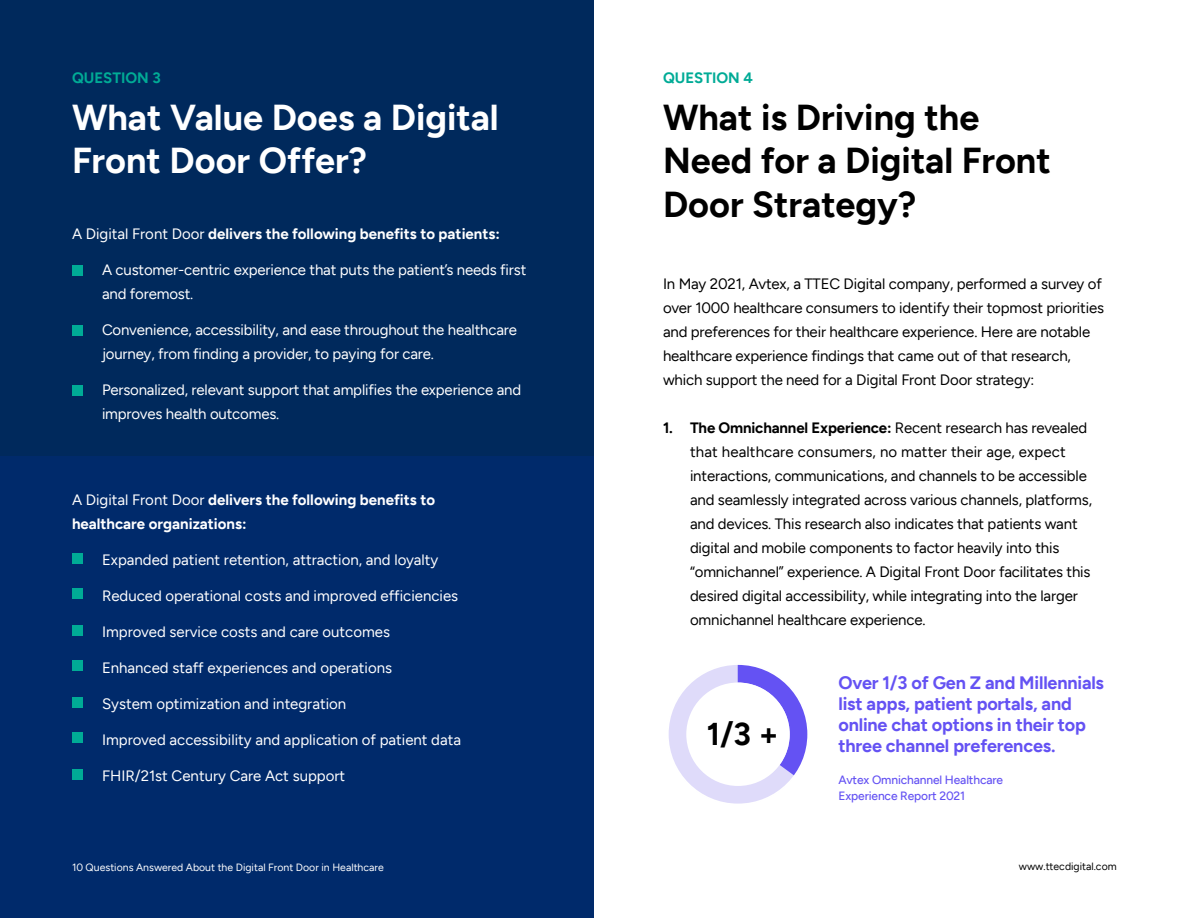
<style>
.page{position:relative;width:1188px;height:918px;background:#fff}
.page>*{position:absolute;margin:0;border:0;box-sizing:border-box;transform-origin:0 0}
.t1{font:700 36px/43.2px "Figtree";color:#000}
.t2{font:700 36px/43.2px "Figtree";color:#fff}
.t3{font:700 31.5px "Figtree";color:#000}
.t4{font:700 18px/21px "Figtree";letter-spacing:-.01em;color:#6452f3}
.t5{font:15px/24px "Figtree";letter-spacing:-.01em;color:#000}
.t6{font:15px/24px "Figtree";color:#fff}
.t7{font:700 15px/24px "Figtree";color:#fff}
.t8{font:700 15px "Figtree";color:#00ab96}
.t9{font:500 12px/16.5px "Figtree";letter-spacing:-.01em;color:#6452f3}
.t10{font:10.5px "Figtree";color:#fff}
.t11{font:10.5px "Figtree";color:#000}
.s1{font-weight:400}
.s2{font-weight:700}
</style>
<div class="page">
<div style="left:0;top:0;width:594px;height:918px;background:#00295c"></div>
<div style="left:0;top:456px;width:594px;height:462px;background:#002a6b"></div>
<div style="left:72px;top:266px;width:10px;height:10px;background:#00ab96"></div>
<div style="left:72px;top:326px;width:10px;height:10px;background:#00ab96"></div>
<div style="left:72px;top:386px;width:10px;height:10px;background:#00ab96"></div>
<div style="left:72px;top:554px;width:10px;height:10px;background:#00ab96"></div>
<div style="left:72px;top:588px;width:10px;height:10px;background:#00ab96"></div>
<div style="left:72px;top:626px;width:10px;height:10px;background:#00ab96"></div>
<div style="left:72px;top:660px;width:10px;height:10px;background:#00ab96"></div>
<div style="left:72px;top:698px;width:10px;height:10px;background:#00ab96"></div>
<div style="left:72px;top:732px;width:10px;height:10px;background:#00ab96"></div>
<div style="left:72px;top:770px;width:10px;height:10px;background:#00ab96"></div>
<div style="left:668px;top:664px;width:140px;height:141px;background:#dfdbfa;border-radius:50%"></div>
<svg style="left:738px;top:666px;width:68px;height:110px"></svg>
<div style="left:686px;top:683px;width:104px;height:103px;background:#fff;border-radius:50%"></div>
<p class="t8" style="left:72px;top:69px;width:90px">QUESTION 3</p>
<p class="t8" style="left:663px;top:69px;width:91px">QUESTION 4</p>
<h1 class="t2" style="left:72px;top:95px;width:428px">What Value Does a Digital<br>Front Door Offer?</h1>
<h1 class="t1" style="left:663px;top:95px;width:389px">What is Driving the<br>Need for a Digital Front<br>Door Strategy?</h1>
<p class="t7" style="left:72px;top:222px;width:429px"><span class="s1">A Digital Front Door</span> delivers the following benefits to patients:</p>
<p class="t6" style="left:102px;top:258px;width:426px">A customer-centric experience that puts the patient’s needs first and foremost.</p>
<p class="t6" style="left:102px;top:318px;width:417px">Convenience, accessibility, and ease throughout the healthcare journey, from finding a provider, to paying for care.</p>
<p class="t6" style="left:102px;top:378px;width:421px">Personalized, relevant support that amplifies the experience and improves health outcomes.</p>
<p class="t5" style="left:663px;top:272px;width:443px">In May 2021, Avtex, a TTEC Digital company, performed a survey of over 1000 healthcare consumers to identify their topmost priorities and preferences for their healthcare experience. Here are notable healthcare experience findings that came out of that research, which support the need for a Digital Front Door strategy:</p>
<p class="t5" style="left:690px;top:416px;width:404px;text-indent:-27px"><span class="s2">1. The Omnichannel Experience:</span> Recent research has revealed that healthcare consumers, no matter their age, expect interactions, communications, and channels to be accessible and seamlessly integrated across various channels, platforms, and devices. This research also indicates that patients want digital and mobile components to factor heavily into this “omnichannel” experience. A Digital Front Door facilitates this desired digital accessibility, while integrating into the larger omnichannel healthcare experience.</p>
<p class="t7" style="left:72px;top:487px;width:365px"><span class="s1">A Digital Front Door</span> delivers the following benefits to healthcare organizations:</p>
<p class="t6" style="left:102px;top:548px;width:338px">Expanded patient retention, attraction, and loyalty</p>
<p class="t6" style="left:102px;top:584px;width:358px">Reduced operational costs and improved efficiencies</p>
<p class="t6" style="left:102px;top:620px;width:289px">Improved service costs and care outcomes</p>
<p class="t6" style="left:102px;top:656px;width:292px">Enhanced staff experiences and operations</p>
<p class="t6" style="left:102px;top:692px;width:246px">System optimization and integration</p>
<p class="t6" style="left:102px;top:728px;width:361px">Improved accessibility and application of patient data</p>
<p class="t6" style="left:102px;top:764px;width:245px">FHIR/21st Century Care Act support</p>
<p class="t4" style="left:838px;top:672px;width:267px">Over 1/3 of Gen Z and Millennials list apps, patient portals, and online chat options in their top three channel preferences.</p>
<p class="t9" style="left:838px;top:771px;width:166px">Avtex Omnichannel Healthcare<br>Experience Report 2021</p>
<h2 class="t3" style="left:707px;top:715px;width:73px">1/3 +</h2>
<p class="t10" style="left:72px;top:861px;width:313px">10 Questions Answered About the Digital Front Door in Healthcare</p>
<p class="t11" style="left:1019px;top:860px;width:99px">www.ttecdigital.com</p>
</div>
